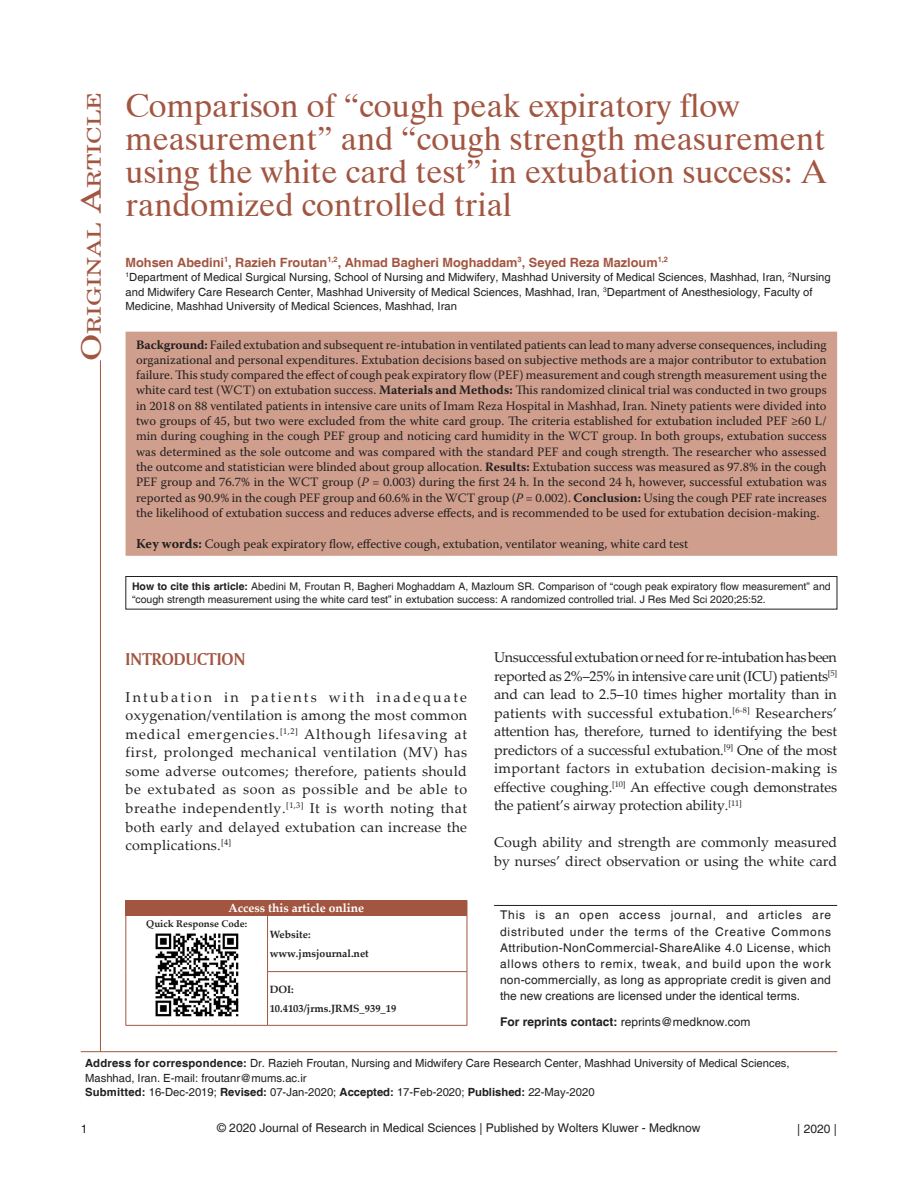
<style>
.page{position:relative;width:918px;height:1188px;background:#fff}
.page>*{position:absolute;margin:0;border:0;box-sizing:border-box;transform-origin:0 0}
.AT{font:33px/33px "Dutch 801 BT";color:#a25641}
.AH{font:18.9px "New Century Schlbk";color:#a25641;scale:1.3 1}
.t1{font:18px "Amerigo BT Bold A";color:#a25641}
.TX{font:14.25px/18.5px "Palatino Linotype";color:#231f20;text-align:justify}
.ABS{font:12.75px/15.3px "Warnock Pro";color:#231f20;text-align:justify}
.KWD{font:12.75px "Warnock Pro";color:#231f20}
.AU{font:700 12.75px "Helvetica";color:#a25641}
.C{font:12px/16.2px "Helvetica";color:#231f20;text-align:justify}
.AAO{font:700 12px "Palatino Linotype";color:#fff}
.AFF{font:11.25px/14.7px "Helvetica";color:#231f20}
.ADD{font:11.25px/14.5px "Helvetica";color:#231f20}
.HIS{font:11.25px "Helvetica";color:#231f20}
.HTC{font:10.5px/12.6px "Helvetica";color:#231f20}
.Web{font:700 10.5px/18.6px "Palatino Linotype";color:#231f20}
.QRC{font:700 9.75px "Palatino Linotype";color:#231f20}
.s1{font-size:27px}
.s2{font-weight:700}
.s3{font-style:italic}
.s4{font-weight:700;font-size:13.5px}
</style>
<div class="page">
<div style="left:126px;top:332px;width:710px;height:223px;background:#cf9e8c"></div>
<div style="left:126px;top:332px;width:711px;height:224px;border:2px solid #cf9e8c"></div>
<hr style="left:81px;top:1051px;width:756px;height:1px;background:#a25641">
<div style="left:126px;top:900px;width:341px;height:15px;background:#a25641"></div>
<svg style="left:467px;top:900px;width:1px;height:15px"></svg>
<hr style="left:126px;top:916px;width:1px;height:56px;background:#a25641">
<hr style="left:126px;top:972px;width:1px;height:53px;background:#a25641">
<hr style="left:126px;top:915px;width:142px;height:1px;background:#a25641">
<hr style="left:267px;top:916px;width:1px;height:55px;background:#a25641">
<hr style="left:268px;top:915px;width:199px;height:1px;background:#a25641">
<hr style="left:467px;top:916px;width:1px;height:55px;background:#a25641">
<hr style="left:126px;top:1025px;width:142px;height:1px;background:#a25641">
<hr style="left:267px;top:972px;width:1px;height:53px;background:#a25641">
<hr style="left:267px;top:971px;width:200px;height:1px;background:#a25641">
<hr style="left:467px;top:972px;width:1px;height:53px;background:#a25641">
<hr style="left:268px;top:1025px;width:199px;height:1px;background:#a25641">
<img style="left:155px;top:933px;width:84px;height:84px">
<div style="left:126px;top:576px;width:711px;height:33px;border:1px solid #231f20"></div>
<hr style="left:494px;top:905px;width:343px;height:1px;background:#231f20">
<hr style="left:100px;top:360px;width:1px;height:692px;background:#a25641">
<p class="AH" style="left:83px;top:361px;width:209px;rotate:-90deg"><span class="s1">O</span>riginal <span class="s1">A</span>rticle</p>
<p class="AT" style="left:126px;top:89px;width:703px">Comparison of “cough peak expiratory flow measurement” and “cough strength measurement using the white card test” in extubation success: A randomized controlled trial</p>
<p class="AU" style="left:126px;top:254px;width:544px">Mohsen Abedini<sup>1</sup>, Razieh Froutan<sup>1,2</sup>, Ahmad Bagheri Moghaddam<sup>3</sup>, Seyed Reza Mazloum<sup>1,2</sup></p>
<p class="AFF" style="left:126px;top:270px;width:707px"><sup>1</sup>Department of Medical Surgical Nursing, School of Nursing and Midwifery, Mashhad University of Medical Sciences, Mashhad, Iran, <sup>2</sup>Nursing and Midwifery Care Research Center, Mashhad University of Medical Sciences, Mashhad, Iran, <sup>3</sup>Department of Anesthesiology, Faculty of<br>Medicine, Mashhad University of Medical Sciences, Mashhad, Iran</p>
<p class="ABS" style="left:136px;top:336px;width:692px"><span class="s2">Background:</span> Failed extubation and subsequent re‑intubation in ventilated patients can lead to many adverse consequences, including organizational and personal expenditures. Extubation decisions based on subjective methods are a major contributor to extubation failure. This study compared the effect of cough peak expiratory flow (PEF) measurement and cough strength measurement using the white card test (WCT) on extubation success. <span class="s2">Materials and Methods:</span> This randomized clinical trial was conducted in two groups in 2018 on 88 ventilated patients in intensive care units of Imam Reza Hospital in Mashhad, Iran. Ninety patients were divided into two groups of 45, but two were excluded from the white card group. The criteria established for extubation included PEF ≥60 L/ min during coughing in the cough PEF group and noticing card humidity in the WCT group. In both groups, extubation success was determined as the sole outcome and was compared with the standard PEF and cough strength. The researcher who assessed the outcome and statistician were blinded about group allocation. <span class="s2">Results:</span> Extubation success was measured as 97.8% in the cough PEF group and 76.7% in the WCT group (<span class="s3">P</span> = 0.003) during the first 24 h. In the second 24 h, however, successful extubation was reported as 90.9% in the cough PEF group and 60.6% in the WCT group (<span class="s3">P</span> = 0.002). <span class="s2">Conclusion:</span> Using the cough PEF rate increases the likelihood of extubation success and reduces adverse effects, and is recommended to be used for extubation decision‑making.</p>
<p class="KWD" style="left:136px;top:536px;width:554px"><span class="s4">Key words:</span> Cough peak expiratory flow, effective cough, extubation, ventilator weaning, white card test</p>
<p class="HTC" style="left:132px;top:581px;width:700px"><span class="s2">How to cite this article:</span> Abedini M, Froutan R, Bagheri Moghaddam A, Mazloum SR. Comparison of “cough peak expiratory flow measurement” and “cough strength measurement using the white card test” in extubation success: A randomized controlled trial. J Res Med Sci 2020;25:52.</p>
<h1 class="t1" style="left:126px;top:648px;width:121px">INTRODUCTION</h1>
<p class="TX" style="left:126px;top:687px;width:343px">Intubation in patients with inadequate oxygenation/ventilation is among the most common medical emergencies.<sup>[1,2]</sup> Although lifesaving at first, prolonged mechanical ventilation (MV) has some adverse outcomes; therefore, patients should be extubated as soon as possible and be able to breathe independently.<sup>[1,3]</sup> It is worth noting that both early and delayed extubation can increase the complications.<sup>[4]</sup></p>
<p class="AAO" style="left:229px;top:900px;width:137px">Access this article online</p>
<p class="QRC" style="left:146px;top:917px;width:102px">Quick Response Code:</p>
<p class="Web" style="left:270px;top:925px;width:101px">Website: www.jmsjournal.net</p>
<p class="Web" style="left:270px;top:980px;width:128px">DOI:<br>10.4103/jrms.JRMS_939_19</p>
<p class="TX" style="left:494px;top:647px;width:345px">Unsuccessful extubation or need for re‑intubation has been reported as 2%–25% in intensive care unit (ICU) patients<sup>[5] </sup>and can lead to 2.5–10 times higher mortality than in patients with successful extubation.<sup>[6‑8]</sup> Researchers’ attention has, therefore, turned to identifying the best predictors of a successful extubation.<sup>[9]</sup> One of the most important factors in extubation decision‑making is effective coughing.<sup>[10]</sup> An effective cough demonstrates the patient’s airway protection ability.<sup>[11]</sup></p>
<p class="TX" style="left:494px;top:833px;width:345px">Cough ability and strength are commonly measured by nurses’ direct observation or using the white card</p>
<p class="C" style="left:500px;top:907px;width:333px">This is an open access journal, and articles are distributed under the terms of the Creative Commons Attribution‑NonCommercial‑ShareAlike 4.0 License, which allows others to remix, tweak, and build upon the work non‑commercially, as long as appropriate credit is given and the new creations are licensed under the identical terms.</p>
<p class="C" style="left:500px;top:1014px;width:252px"><span class="s2">For reprints contact:</span> reprints@medknow.com</p>
<p class="ADD" style="left:85px;top:1056px;width:706px"><span class="s2">Address for correspondence:</span> Dr. Razieh Froutan, Nursing and Midwifery Care Research Center, Mashhad University of Medical Sciences,<br>Mashhad, Iran. E‑mail: froutanr@mums.ac.ir</p>
<p class="HIS" style="left:85px;top:1086px;width:511px"><span class="s2">Submitted:</span> 16-Dec-2019; <span class="s2">Revised:</span> 07-Jan-2020; <span class="s2">Accepted:</span> 17-Feb-2020; <span class="s2">Published:</span> 22-May-2020</p>
<p class="C" style="left:81px;top:1122px;width:8px">1</p>
<p class="C" style="left:217px;top:1120px;width:485px">© 2020 Journal of Research in Medical Sciences | Published by Wolters Kluwer - Medknow</p>
<p class="C" style="left:797px;top:1121px;width:41px">| 2020 |</p>
</div>
